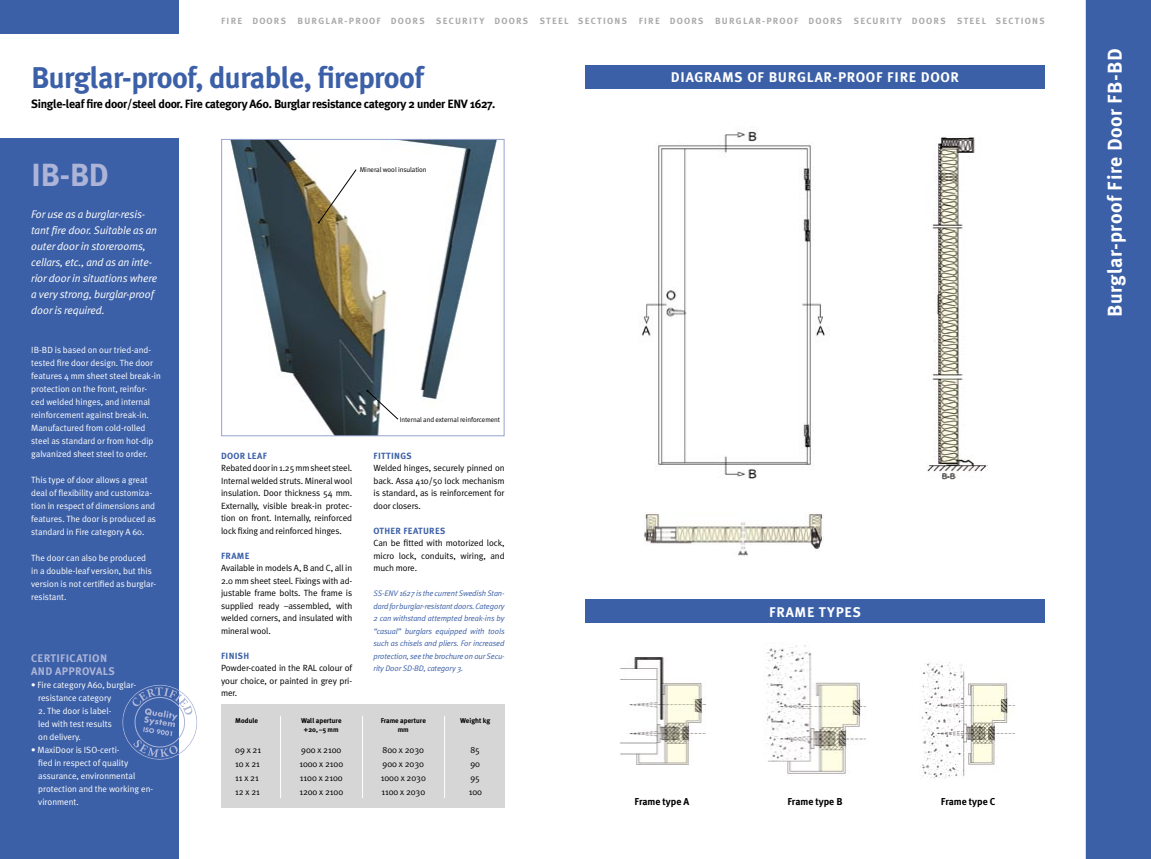
<style>
.page{position:relative;width:1151px;height:859px;background:#fff}
.page>*{position:absolute;margin:0;border:0;box-sizing:border-box;transform-origin:0 0}
.Spaltrubrik{font:700 32px "Meta Plus";color:#acb4d8}
.Rubrik_sid_2{font:700 30px "Meta Plus";letter-spacing:-.02em;color:#3c60a7}
.Marg_rubrik{font:700 20px "Meta Plus";letter-spacing:.025em;color:#fff}
.Versalrubrik{font:700 14px "Meta Plus";letter-spacing:.05em;color:#fff}
.Underrubrik_sid_2{font:700 12px "Meta Plus";letter-spacing:-.03em;color:#000}
.Kursiv{font:italic 11px/16px "Meta Plus Normal";letter-spacing:-.01em;color:#fff}
.Spaltunderrubrik{font:700 11px "Meta Plus";letter-spacing:.03em;color:#acb4d8}
.Bildtext_stor{font:700 10px "Meta Plus";color:#000}
.Faktatext{font:9px/12.5px "Meta Plus Normal";letter-spacing:-.01em;color:#000;text-align:justify}
.Brödtext{font:9px/13px "Meta Plus Normal";color:#fff}
.Cert-brödtext{font:9px/13px "Meta Plus Normal";color:#fff}
.Bård{font:700 9px "Meta Plus";letter-spacing:.135em;color:#aaa}
.Tabell_text{font:9px "Meta Plus Normal";color:#000}
.Faktarubrik{font:700 9px "Meta Plus";letter-spacing:.03em;color:#3c60a7}
.Faktatext-2{font:italic 8px/12.5px "Meta Plus Normal";letter-spacing:-.015em;color:#3c60a7;text-align:justify}
.Bildtext{font:7px "Meta Plus Normal";letter-spacing:-.01em;color:#000}
.Tabell_rubrik{font:700 7px "Meta Plus";color:#000}
</style>
<div class="page">
<div style="left:1086px;top:1px;width:64px;height:857px;background:#3c60a7"></div>
<div style="left:1086px;top:0;width:65px;height:859px;border:1px solid #3c60a7"></div>
<div style="left:0;top:139px;width:179px;height:720px;background:#3c60a7"></div>
<div style="left:0;top:0;width:179px;height:33px;background:#3c60a7"></div>
<img style="left:230px;top:141px;width:267px;height:293px">
<div style="left:221px;top:139px;width:284px;height:297px;border:1px solid #97a3cf"></div>
<svg style="left:122px;top:685px;width:76px;height:75px"></svg>
<svg style="left:318px;top:169px;width:39px;height:55px"></svg>
<svg style="left:366px;top:390px;width:33px;height:30px"></svg>
<div style="left:221px;top:704px;width:284px;height:104px;background:#d6d6d6"></div>
<hr style="left:280px;top:716px;width:1px;height:82px;background:#fff">
<hr style="left:362px;top:716px;width:1px;height:82px;background:#fff">
<hr style="left:444px;top:716px;width:1px;height:82px;background:#fff">
<div style="left:585px;top:600px;width:460px;height:23px;background:#3c60a7"></div>
<div style="left:585px;top:65px;width:460px;height:24px;background:#3c60a7"></div>
<img style="left:642px;top:130px;width:183px;height:349px">
<img style="left:927px;top:136px;width:60px;height:344px">
<img style="left:644px;top:513px;width:180px;height:43px">
<img style="left:620px;top:657px;width:86px;height:108px">
<img style="left:766px;top:645px;width:100px;height:131px">
<img style="left:920px;top:662px;width:95px;height:117px">
<p class="Bård" style="left:221px;top:16px;width:66px">FIRE DOORS</p>
<p class="Bård" style="left:298px;top:16px;width:129px">BURGLAR-PROOF DOORS</p>
<p class="Bård" style="left:436px;top:16px;width:93px">SECURITY DOORS</p>
<p class="Bård" style="left:540px;top:16px;width:89px">STEEL SECTIONS</p>
<p class="Bård" style="left:639px;top:16px;width:66px">FIRE DOORS</p>
<p class="Bård" style="left:715px;top:16px;width:129px">BURGLAR-PROOF DOORS</p>
<p class="Bård" style="left:854px;top:16px;width:93px">SECURITY DOORS</p>
<p class="Bård" style="left:957px;top:16px;width:89px">STEEL SECTIONS</p>
<p class="Rubrik_sid_2" style="left:31px;top:61px;width:394px">Burglar-proof, durable, fireproof</p>
<p class="Underrubrik_sid_2" style="left:31px;top:97px;width:466px">Single-leaf fire door/steel door. Fire category A60. Burglar resistance category 2 under ENV 1627.</p>
<p class="Spaltrubrik" style="left:31px;top:157px;width:79px">IB-BD</p>
<p class="Kursiv" style="left:31px;top:206px;width:128px">For use as a burglar-resis&shy;tant fire door. Suitable as an outer door in storerooms, cellars, etc., and as an inte&shy;rior door in situations where a very strong, burglar-proof door is required.</p>
<p class="Brödtext" style="left:31px;top:344px;width:131px">IB-BD is based on our tried-and&shy;tested fire door design. The door features 4 mm sheet steel break-in protection on the front, reinfor&shy;ced welded hinges, and internal reinforcement against break-in.<br>Manufactured from cold-rolled steel as standard or from hot-dip galvanized sheet steel to order.</p>
<p class="Brödtext" style="left:31px;top:474px;width:126px">This type of door allows a great deal of flexibility and customiza&shy;tion in respect of dimensions and features. The door is produced as standard in Fire category A 60.</p>
<p class="Brödtext" style="left:31px;top:552px;width:126px">The door can also be produced<br>in a double-leaf version, but this version is not certified as burglar&shy;resistant.</p>
<p class="Spaltunderrubrik" style="left:31px;top:652px;width:77px">CERTIFICATION</p>
<p class="Spaltunderrubrik" style="left:31px;top:665px;width:85px">AND APPROVALS</p>
<p class="Cert-brödtext" style="left:38px;top:678px;width:99px;text-indent:-7px">• Fire category A60, burglar&shy;resistance category</p>
<p class="Cert-brödtext" style="left:38px;top:704px;width:75px;text-align:justify">2. The door is label&shy;led with test results on delivery.</p>
<p class="Cert-brödtext" style="left:38px;top:743px;width:116px;text-indent:-7px">• MaxiDoor is ISO-certi-<br>fied in respect of quality assurance, environmental protection and the working en&shy;vironment.</p>
<p class="Bildtext" style="left:360px;top:165px;width:68px">Mineral wool insulation</p>
<p class="Faktarubrik" style="left:221px;top:450px;width:47px">DOOR LEAF</p>
<p class="Faktatext" style="left:221px;top:462px;width:133px">Rebated door in 1.25 mm sheet steel.<br>Internal welded struts. Mineral wool insulation. Door thickness 54 mm.<br>Externally, visible break-in protec&shy;tion on front. Internally, reinforced lock fixing and reinforced hinges.</p>
<p class="Faktarubrik" style="left:221px;top:550px;width:30px">FRAME</p>
<p class="Faktatext" style="left:221px;top:562px;width:133px">Available in models A, B and C, all in 2.0 mm sheet steel. Fixings with ad&shy;justable frame bolts. The frame is supplied ready –assembled, with welded corners, and insulated with mineral wool.</p>
<p class="Faktarubrik" style="left:221px;top:650px;width:30px">FINISH</p>
<p class="Faktatext" style="left:221px;top:662px;width:133px">Powder-coated in the RAL colour of your choice, or painted in grey pri&shy;mer.</p>
<p class="Bildtext" style="left:400px;top:415px;width:102px">Internal and external reinforcement</p>
<p class="Faktarubrik" style="left:373px;top:450px;width:40px">FITTINGS</p>
<p class="Faktatext" style="left:373px;top:462px;width:133px">Welded hinges, securely pinned on back. Assa 410/50 lock mechanism is standard, as is reinforcement for door closers.</p>
<p class="Faktarubrik" style="left:373px;top:525px;width:73px">OTHER FEATURES</p>
<p class="Faktatext" style="left:373px;top:537px;width:133px">Can be fitted with motorized lock, micro lock, conduits, wiring, and much more.</p>
<p class="Faktatext-2" style="left:373px;top:587px;width:133px">SS-ENV 1627 is the current Swedish Stan&shy;dard for burglar-resistant doors. Category 2 can withstand attempted break-ins by “casual” burglars equipped with tools such as chisels and pliers. For increased protection, see the brochure on our Secu&shy;rity Door SD-BD, category 3.</p>
<p class="Tabell_rubrik" style="left:235px;top:717px;width:24px">Module</p>
<p class="Tabell_rubrik" style="left:301px;top:717px;width:42px">Wall aperture</p>
<p class="Tabell_rubrik" style="left:381px;top:717px;width:47px">Frame aperture</p>
<p class="Tabell_rubrik" style="left:460px;top:717px;width:32px">Weight kg</p>
<p class="Tabell_rubrik" style="left:304px;top:725px;width:36px">+20, –5 mm</p>
<p class="Tabell_rubrik" style="left:398px;top:725px;width:13px">mm</p>
<p class="Tabell_text" style="left:235px;top:744px;width:27px">09 x 21</p>
<p class="Tabell_text" style="left:301px;top:744px;width:42px">900 x 2100</p>
<p class="Tabell_text" style="left:383px;top:744px;width:43px">800 x 2030</p>
<p class="Tabell_text" style="left:470px;top:744px;width:11px">85</p>
<p class="Tabell_text" style="left:235px;top:758px;width:26px">10 x 21</p>
<p class="Tabell_text" style="left:299px;top:758px;width:45px">1000 x 2100</p>
<p class="Tabell_text" style="left:383px;top:758px;width:43px">900 x 2030</p>
<p class="Tabell_text" style="left:470px;top:758px;width:11px">90</p>
<p class="Tabell_text" style="left:235px;top:772px;width:25px">11 x 21</p>
<p class="Tabell_text" style="left:300px;top:772px;width:44px">1100 x 2100</p>
<p class="Tabell_text" style="left:381px;top:772px;width:47px">1000 x 2030</p>
<p class="Tabell_text" style="left:470px;top:772px;width:11px">95</p>
<p class="Tabell_text" style="left:235px;top:786px;width:26px">12 x 21</p>
<p class="Tabell_text" style="left:299px;top:786px;width:45px">1200 x 2100</p>
<p class="Tabell_text" style="left:381px;top:786px;width:45px">1100 x 2030</p>
<p class="Tabell_text" style="left:469px;top:786px;width:15px">100</p>
<p class="Versalrubrik" style="left:671px;top:69px;width:290px">DIAGRAMS OF BURGLAR-PROOF FIRE DOOR</p>
<p class="Versalrubrik" style="left:769px;top:604px;width:93px">FRAME TYPES</p>
<p class="Bildtext_stor" style="left:635px;top:796px;width:56px">Frame type A</p>
<p class="Bildtext_stor" style="left:787px;top:796px;width:57px">Frame type B</p>
<p class="Bildtext_stor" style="left:941px;top:796px;width:56px">Frame type C</p>
<p class="Marg_rubrik" style="left:1103px;top:317px;width:270px;rotate:-90deg">Burglar-proof Fire Door FB-BD</p>
</div>
